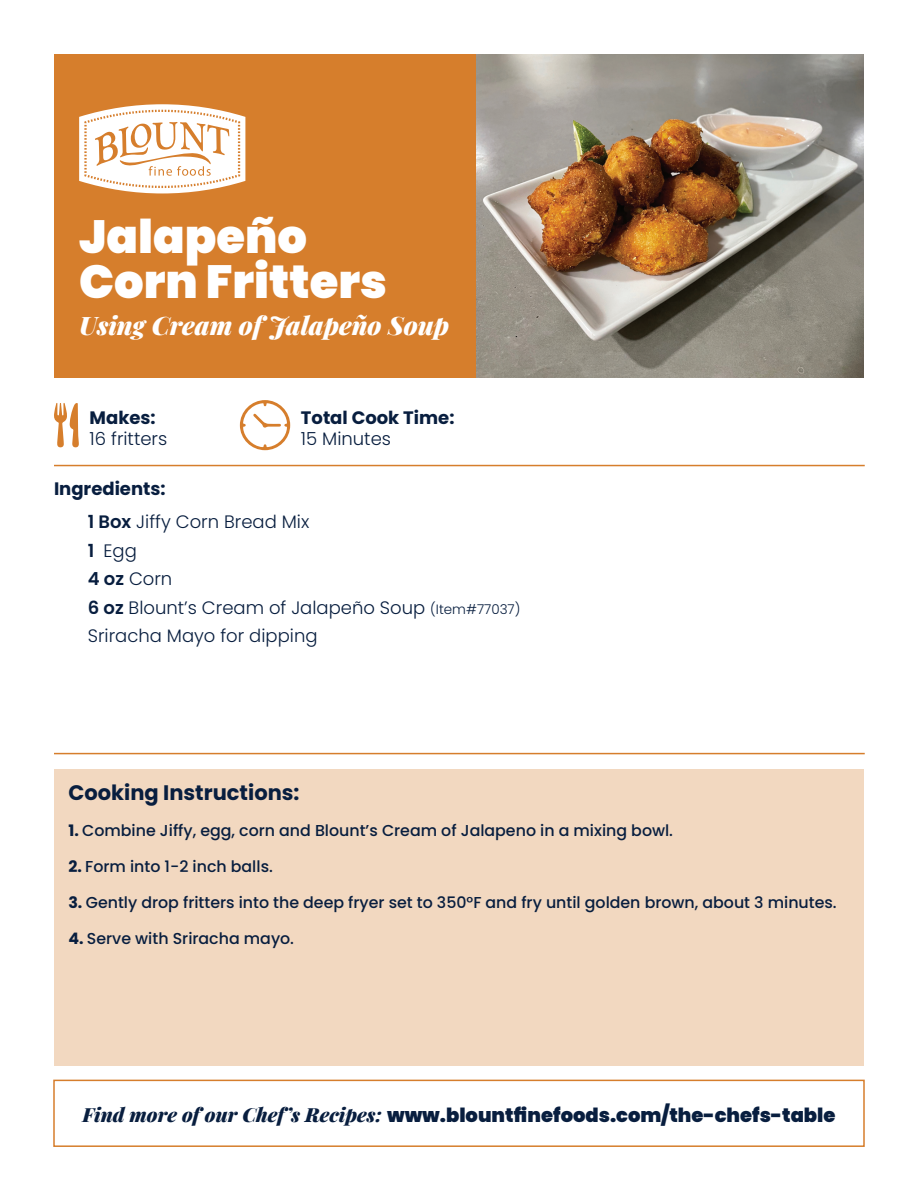
<style>
.page{position:relative;width:918px;height:1188px;background:#fff}
.page>*{position:absolute;margin:0;border:0;box-sizing:border-box;transform-origin:0 0}
.t1{font:900 46.5px/45px "Poppins";color:#fff}
.t2{font:italic 900 25.5px "Playfair Display";color:#fff}
.t3{font:700 21px "Poppins";color:#081e3f}
.t4{font:900 19.5px "Poppins";color:#081e3f}
.t5{font:300 18px/28.5px "Poppins";color:#081e3f}
.t6{font:700 18px "Poppins";color:#081e3f}
.t7{font:500 15.75px "Poppins";color:#081e3f}
.s1{font-weight:700}
.s2{font-weight:600}
.s3{font-size:13.5px}
.s4{font-family:"Playfair Display";font-style:italic}
</style>
<div class="page">
<div style="left:54px;top:770px;width:810px;height:296px;background:#f2d8c0"></div>
<div style="left:54px;top:54px;width:422px;height:324px;background:#d67e2c"></div>
<img style="left:476px;top:54px;width:388px;height:324px">
<svg style="left:240px;top:400px;width:50px;height:50px"></svg>
<svg style="left:79px;top:104px;width:166px;height:89px"></svg>
<svg style="left:54px;top:403px;width:25px;height:44px"></svg>
<div style="left:53px;top:1080px;width:812px;height:67px;border:2px solid #d67e2c"></div>
<hr style="left:54px;top:465px;width:811px;height:1px;background:#d67e2c">
<hr style="left:54px;top:753px;width:811px;height:1px;background:#d67e2c">
<h1 class="t1" style="left:79px;top:214px;width:309px">Jalapeño<br>Corn Fritters</h1>
<h2 class="t2" style="left:79px;top:306px;width:372px">Using Cream of Jalapeño Soup</h2>
<p class="t6" style="left:90px;top:407px;width:68px">Makes:</p>
<p class="t5" style="left:90px;top:425px;width:79px">16 fritters</p>
<p class="t6" style="left:301px;top:407px;width:155px">Total Cook Time:</p>
<p class="t5" style="left:301px;top:425px;width:92px">15 Minutes</p>
<p class="t5" style="left:88px;top:473px;width:223px;line-height:33px;text-indent:-34px"><span class="s1">Ingredients:<br></span><span class="s2">1 Box</span> Jiffy Corn Bread Mix</p>
<p class="t5" style="left:88px;top:536px;width:434px"><span class="s2">1</span> Egg<br><span class="s2">4 oz</span> Corn<br><span class="s2">6 oz</span> Blount’s Cream of Jalapeño Soup <span class="s3">(Item#77037)<br></span>Sriracha Mayo for dipping</p>
<h3 class="t3" style="left:68px;top:780px;width:233px">Cooking Instructions:</h3>
<p class="t7" style="left:68px;top:821px;width:606px"><span class="s1">1.</span> Combine Jiffy, egg, corn and Blount’s Cream of Jalapeno in a mixing bowl.</p>
<p class="t7" style="left:68px;top:857px;width:206px"><span class="s1">2.</span> Form into 1-2 inch balls.</p>
<p class="t7" style="left:68px;top:893px;width:770px"><span class="s1">3.</span> Gently drop fritters into the deep fryer set to 350°F and fry until golden brown, about 3 minutes.</p>
<p class="t7" style="left:68px;top:929px;width:227px"><span class="s1">4.</span> Serve with Sriracha mayo.</p>
<p class="t4" style="left:82px;top:1104px;width:755px"><span class="s4">Find more of our Chef’s Recipes:</span> www.blountfinefoods.com/the-chefs-table</p>
</div>
